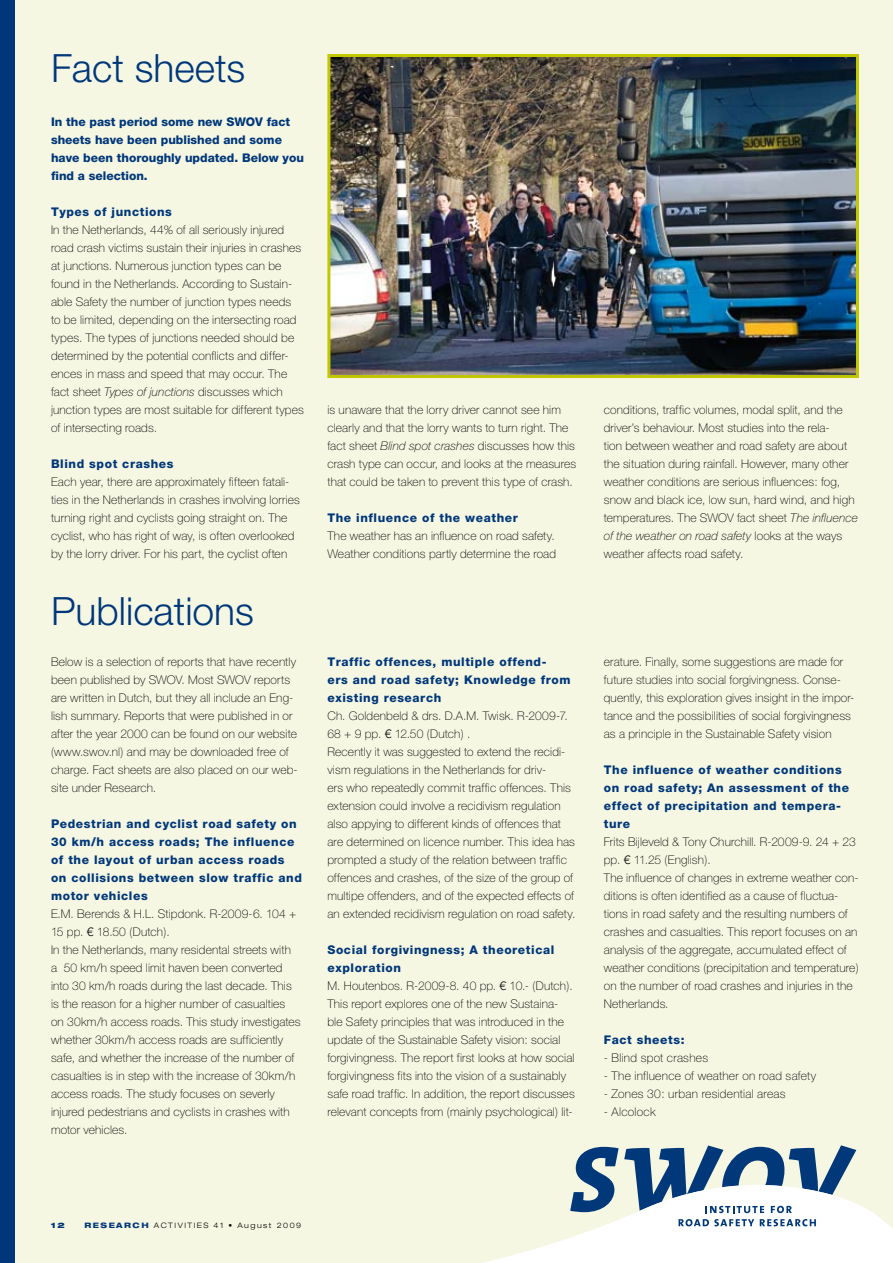
<style>
.page{position:relative;width:893px;height:1263px;background:#f6f7e3}
.page>*{position:absolute;margin:0;border:0;box-sizing:border-box;transform-origin:0 0}
.t1{font:300 39px "Helvetica Neue CE";color:#00377a}
.t2{font:100 12px/18px "Helvetica Neue CE";letter-spacing:.015em;color:#000}
.t3{font:800 12px/18px "Helvetica Neue CE";letter-spacing:.05em;color:#00377a}
.t4{font:800 12px/18px "Helvetica Neue CE";color:#00377a}
.t5{font:300 expanded 7.5px "Helvetica Neue";letter-spacing:.2em;color:#000}
.t6{font:900 expanded 7.5px "Helvetica Neue";color:#00377a}
.s1{font-style:italic}
.s2{font-family:"Helvetica Neue";font-weight:300}
.s3{font-weight:800;color:#00377a}
</style>
<div class="page">
<svg style="left:483px;top:1204px;width:410px;height:59px;fill:#fff"></svg>
<svg style="left:678px;top:1219px;width:76px;height:7px"></svg>
<svg style="left:760px;top:1219px;width:56px;height:7px"></svg>
<svg style="left:570px;top:1145px;width:286px;height:68px"></svg>
<div style="left:0;top:0;width:15px;height:1263px;background:#00377a"></div>
<img style="left:331px;top:58px;width:524px;height:316px">
<div style="left:327px;top:54px;width:532px;height:324px;border:3px solid #c1c800"></div>
<h1 class="t1" style="left:51px;top:44px;width:196px">Fact sheets</h1>
<p class="t4" style="left:51px;top:113px;width:254px">In the past period some new SWOV fact sheets have been published and some have been thoroughly updated. Below you find a selection.</p>
<p class="t3" style="left:51px;top:203px;width:122px">Types of junctions</p>
<p class="t2" style="left:51px;top:221px;width:254px">In the Netherlands, 44% of all seriously injured road crash victims sustain their injuries in crashes at junctions. Numerous junction types can be found in the Netherlands. According to Sustain&shy;able Safety the number of junction types needs<br>to be limited, depending on the intersecting road types. The types of junctions needed should be determined by the potential conflicts and differ&shy;ences in mass and speed that may occur. The fact sheet <span class="s1">Types of junctions</span> discusses which junction types are most suitable for different types of intersecting roads.</p>
<p class="t3" style="left:51px;top:455px;width:124px">Blind spot crashes</p>
<p class="t2" style="left:51px;top:473px;width:250px">Each year, there are approximately fifteen fatali&shy;ties in the Netherlands in crashes involving lorries turning right and cyclists going straight on. The cyclist, who has right of way, is often overlooked by the lorry driver. For his part, the cyclist often</p>
<h1 class="t1" style="left:51px;top:587px;width:204px">Publications</h1>
<p class="t2" style="left:51px;top:653px;width:248px">Below is a selection of reports that have recently been published by SWOV. Most SWOV reports are written in Dutch, but they all include an Eng&shy;lish summary. Reports that were published in or after the year 2000 can be found on our website (www.swov.nl) and may be downloaded free of charge. Fact sheets are also placed on our web&shy;site under Research.</p>
<p class="t3" style="left:51px;top:815px;width:252px">Pedestrian and cyclist road safety on<br>30 km/h access roads; The influence of the layout of urban access roads on collisions between slow traffic and motor vehicles</p>
<p class="t2" style="left:51px;top:905px;width:251px">E.M. Berends &amp; H.L. Stipdonk. R-2009-6. 104 + 15 pp. <span class="s2">€</span> 18.50 (Dutch).<br>In the Netherlands, many residental streets with<br>a 50 km/h speed limit haven been converted into 30 km/h roads during the last decade. This is the reason for a higher number of casualties on 30km/h access roads. This study investigates whether 30km/h access roads are sufficiently safe, and whether the increase of the number of casualties is in step with the increase of 30km/h access roads. The study focuses on severly injured pedestrians and cyclists in crashes with motor vehicles.</p>
<p class="t2" style="left:327px;top:401px;width:250px">is unaware that the lorry driver cannot see him clearly and that the lorry wants to turn right. The fact sheet <span class="s1">Blind spot crashes</span> discusses how this crash type can occur, and looks at the measures that could be taken to prevent this type of crash.</p>
<p class="t3" style="left:327px;top:509px;width:192px">The influence of the weather</p>
<p class="t2" style="left:327px;top:527px;width:230px">The weather has an influence on road safety.<br>Weather conditions partly determine the road</p>
<p class="t3" style="left:327px;top:653px;width:245px">Traffic offences, multiple offend-<br>ers and road safety; Knowledge from existing research</p>
<p class="t2" style="left:327px;top:707px;width:249px">Ch. Goldenbeld &amp; drs. D.A.M. Twisk. R-2009-7.<br>68 + 9 pp. <span class="s2">€</span> 12.50 (Dutch) .<br>Recently it was suggested to extend the recidi&shy;vism regulations in the Netherlands for driv-<br>ers who repeatedly commit traffic offences. This extension could involve a recidivism regulation also appying to different kinds of offences that are determined on licence number. This idea has prompted a study of the relation between traffic offences and crashes, of the size of the group of multipe offenders, and of the expected effects of an extended recidivism regulation on road safety.</p>
<p class="t2" style="left:327px;top:941px;width:249px"><span class="s3">Social forgivingness; A theoretical exploration<br></span>M. Houtenbos. R-2009-8. 40 pp. <span class="s2">€</span> 10.- (Dutch).<br>This report explores one of the new Sustaina&shy;ble Safety principles that was introduced in the update of the Sustainable Safety vision: social forgivingness. The report first looks at how social forgivingness fits into the vision of a sustainably safe road traffic. In addition, the report discusses relevant concepts from (mainly psychological) lit-</p>
<p class="t2" style="left:604px;top:401px;width:256px">conditions, traffic volumes, modal split, and the driver’s behaviour. Most studies into the rela-<br>tion between weather and road safety are about the situation during rainfall. However, many other weather conditions are serious influences: fog, snow and black ice, low sun, hard wind, and high temperatures. The SWOV fact sheet <span class="s1">The influence of the weather on road safety</span> looks at the ways weather affects road safety.</p>
<p class="t2" style="left:604px;top:653px;width:252px">erature. Finally, some suggestions are made for future studies into social forgivingness. Conse&shy;quently, this exploration gives insight in the impor&shy;tance and the possibilities of social forgivingness as a principle in the Sustainable Safety vision</p>
<p class="t3" style="left:604px;top:761px;width:247px">The influence of weather conditions on road safety; An assessment of the effect of precipitation and tempera&shy;ture</p>
<p class="t2" style="left:604px;top:833px;width:256px">Frits Bijleveld &amp; Tony Churchill. R-2009-9. 24 + 23 pp. <span class="s2">€</span> 11.25 (English).<br>The influence of changes in extreme weather con&shy;ditions is often identified as a cause of fluctua&shy;tions in road safety and the resulting numbers of crashes and casualties. This report focuses on an analysis of the aggregate, accumulated effect of weather conditions (precipitation and temperature) on the number of road crashes and injuries in the Netherlands.</p>
<p class="t3" style="left:604px;top:1031px;width:82px">Fact sheets:</p>
<p class="t2" style="left:604px;top:1049px;width:106px">- Blind spot crashes</p>
<p class="t2" style="left:604px;top:1067px;width:214px">- The influence of weather on road safety</p>
<p class="t2" style="left:604px;top:1085px;width:183px">- Zones 30: urban residential areas</p>
<p class="t2" style="left:604px;top:1103px;width:53px">- Alcolock</p>
<p class="t6" style="left:51px;top:1220px;width:15px">12</p>
<p class="t5" style="left:84px;top:1221px;width:218px"><span class="s3">RESEARCH</span> ACTIVITIES 41 • August 2009</p>
</div>
